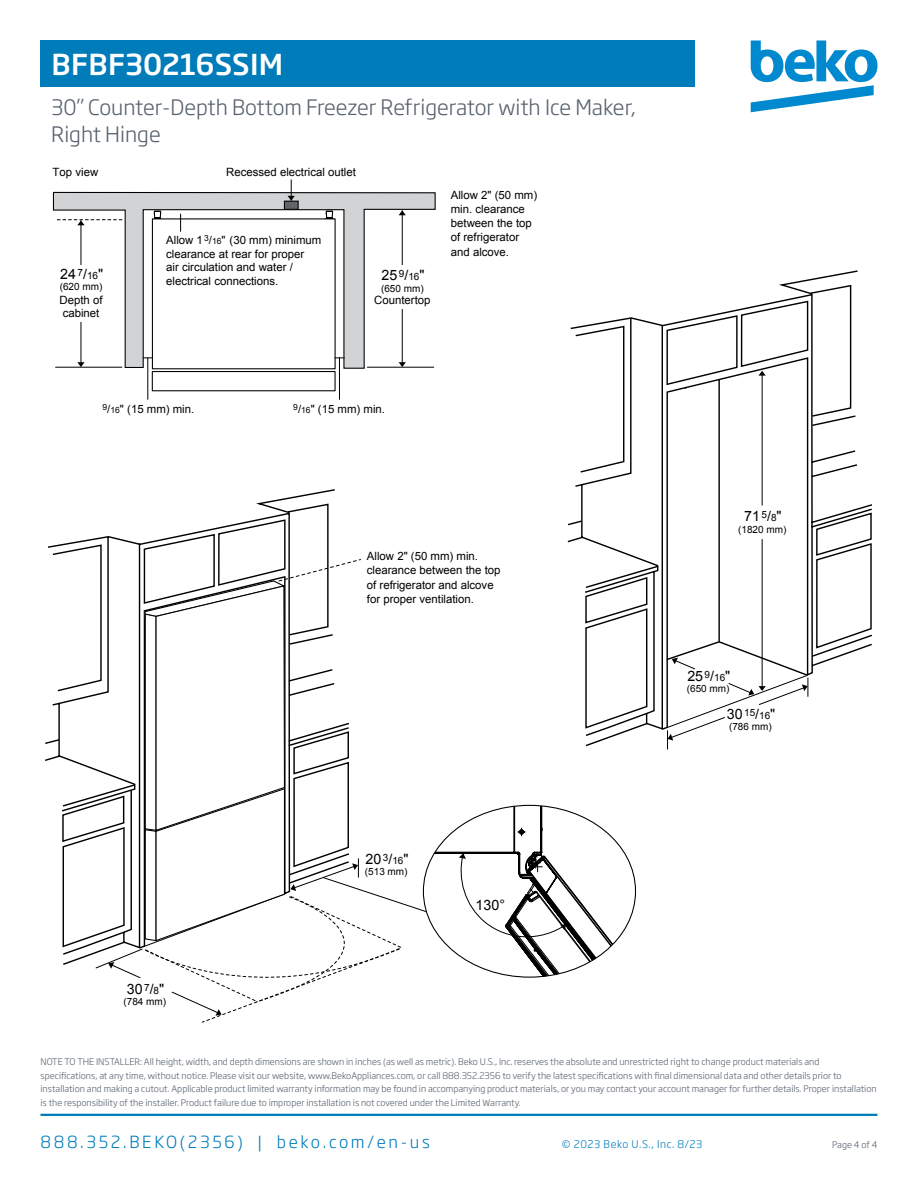
<style>
.page{position:relative;width:918px;height:1188px;background:#fff}
.page>*{position:absolute;margin:0;border:0;box-sizing:border-box;transform-origin:0 0}
.t1{font:500 28.5px "Soho Gothic Pro";letter-spacing:.005em;color:#fff}
.t2{font:300 21px/27px "Soho Gothic Pro";color:#55606c}
.t3{font:17.4px "Arial";color:#000;scale:.92 1}
.t4{font:300 16.5px "Soho Gothic Pro";letter-spacing:.16em;color:#007cba}
.t5{font:14.25px "Arial";color:#000}
.t6{font:11.4px/14.2px "Arial";color:#000}
.t7{font:300 10.5px "Soho Gothic Pro";letter-spacing:.05em;color:#007cba}
.t8{font:10.05px "Arial";color:#000}
.t9{font:300 9px/13.5px "Soho Gothic Pro";color:#55606c}
.s1{font-size:10.05px}
.s2{font-size:8.55px}
</style>
<div class="page">
<hr style="left:40px;top:1114px;width:838px;height:2px;background:#007cba">
<svg style="left:751px;top:40px;width:126px;height:72px"></svg>
<div style="left:40px;top:40px;width:655px;height:47px;background:#007cba"></div>
<svg style="left:570px;top:270px;width:303px;height:459px"></svg>
<svg style="left:574px;top:325px;width:51px;height:149px"></svg>
<svg style="left:815px;top:512px;width:58px;height:137px"></svg>
<svg style="left:660px;top:300px;width:149px;height:449px"></svg>
<svg style="left:52px;top:191px;width:384px;height:178px"></svg>
<div style="left:284px;top:201px;width:14px;height:8px;background:#636466"></div>
<div style="left:284px;top:201px;width:15px;height:9px;border:1px solid #000"></div>
<hr style="left:56px;top:367px;width:66px;height:1px;background:#000">
<hr style="left:367px;top:367px;width:67px;height:1px;background:#000">
<div style="left:152px;top:218px;width:184px;height:151px;border:1px solid #000"></div>
<div style="left:152px;top:371px;width:184px;height:20px;border:1px solid #000"></div>
<svg style="left:56px;top:219px;width:66px;height:6px"></svg>
<svg style="left:77px;top:362px;width:8px;height:5px"></svg>
<hr style="left:81px;top:221px;width:1px;height:142px;background:#000">
<svg style="left:288px;top:180px;width:7px;height:21px"></svg>
<svg style="left:153px;top:210px;width:181px;height:21px"></svg>
<hr style="left:148px;top:358px;width:1px;height:41px;background:#000">
<div style="left:76px;top:265px;width:9px;height:56px;background:#fff"></div>
<svg style="left:399px;top:210px;width:7px;height:5px"></svg>
<svg style="left:399px;top:362px;width:7px;height:5px"></svg>
<hr style="left:402px;top:211px;width:1px;height:152px;background:#000">
<div style="left:397px;top:265px;width:10px;height:44px;background:#fff"></div>
<hr style="left:339px;top:358px;width:1px;height:41px;background:#000">
<svg style="left:45px;top:518px;width:603px;height:505px"></svg>
<h1 class="t1" style="left:51px;top:42px;width:233px">BFBF30216SSIM</h1>
<h2 class="t2" style="left:51px;top:92px;width:586px">30” Counter-Depth Bottom Freezer Refrigerator with Ice Maker,<br>Right Hinge</h2>
<p class="t6" style="left:53px;top:165px;width:47px">Top view</p>
<h3 class="t5" style="left:60px;top:265px;width:44px">24<sup>7</sup>/<span class="s1">16</span>"</h3>
<p class="t8" style="left:60px;top:280px;width:44px">(620 mm)</p>
<p class="t6" style="left:60px;top:294px;width:45px;line-height:12.8px">Depth of cabinet</p>
<p class="t6" style="left:226px;top:165px;width:131px">Recessed electrical outlet</p>
<p class="t6" style="left:166px;top:234px;width:157px;line-height:13.5px">Allow 1<sup>3</sup>/<span class="s2">16</span>" (30 mm) minimum clearance at rear for proper<br>air circulation and water / electrical connections.</p>
<h3 class="t5" style="left:382px;top:266px;width:44px">25<sup>9</sup>/<span class="s1">16</span>"</h3>
<p class="t8" style="left:381px;top:281px;width:44px">(650 mm)</p>
<p class="t6" style="left:374px;top:293px;width:58px">Countertop</p>
<p class="t6" style="left:451px;top:188px;width:88px">Allow 2" (50 mm) min. clearance between the top of refrigerator and alcove.</p>
<p class="t6" style="left:103px;top:402px;width:93px"><sup>9</sup>/<span class="s2">16</span>" (15 mm) min.</p>
<p class="t6" style="left:293px;top:402px;width:93px"><sup>9</sup>/<span class="s2">16</span>" (15 mm) min.</p>
<p class="t6" style="left:367px;top:549px;width:135px">Allow 2" (50 mm) min. clearance between the top of refrigerator and alcove for proper ventilation.</p>
<h3 class="t5" style="left:127px;top:980px;width:39px">30<sup>7</sup>/<span class="s1">8</span>"</h3>
<p class="t8" style="left:123px;top:995px;width:44px">(784 mm)</p>
<h3 class="t5" style="left:366px;top:850px;width:44px">20<sup>3</sup>/<span class="s1">16</span>"</h3>
<p class="t8" style="left:365px;top:865px;width:44px">(513 mm)</p>
<h3 class="t5" style="left:476px;top:895px;width:31px">130°</h3>
<h3 class="t3" style="left:534px;top:937px;width:7px">-</h3>
<h3 class="t5" style="left:744px;top:507px;width:39px">71<sup>5</sup>/<span class="s1">8</span>"</h3>
<p class="t8" style="left:738px;top:522px;width:50px">(1820 mm)</p>
<h3 class="t5" style="left:687px;top:667px;width:44px">25<sup>9</sup>/<span class="s1">16</span>"</h3>
<p class="t8" style="left:687px;top:682px;width:44px">(650 mm)</p>
<h3 class="t5" style="left:727px;top:705px;width:50px">30<sup>15</sup>/<span class="s1">16</span>"</h3>
<p class="t8" style="left:729px;top:720px;width:44px">(786 mm)</p>
<p class="t9" style="left:40px;top:1054px;width:838px">NOTE TO THE INSTALLER: All height, width, and depth dimensions are shown in inches (as well as metric). Beko U.S., Inc. reserves the absolute and unrestricted right to change product materials and specifications, at any time, without notice. Please visit our website, www.BekoAppliances.com, or call 888.352.2356 to verify the latest specifications with final dimensional data and other details prior to installation and making a cutout. Applicable product limited warranty information may be found in accompanying product materials, or you may contact your account manager for further details. Proper installation is the responsibility of the installer. Product failure due to improper installation is not covered under the Limited Warranty.</p>
<p class="t7" style="left:562px;top:1135px;width:142px">© 2023 Beko U.S., Inc. 8/23</p>
<p class="t9" style="left:832px;top:1137px;width:47px">Page 4 of 4</p>
<h3 class="t4" style="left:40px;top:1129px;width:391px">888.352.BEKO(2356) | beko.com/en-us</h3>
</div>
